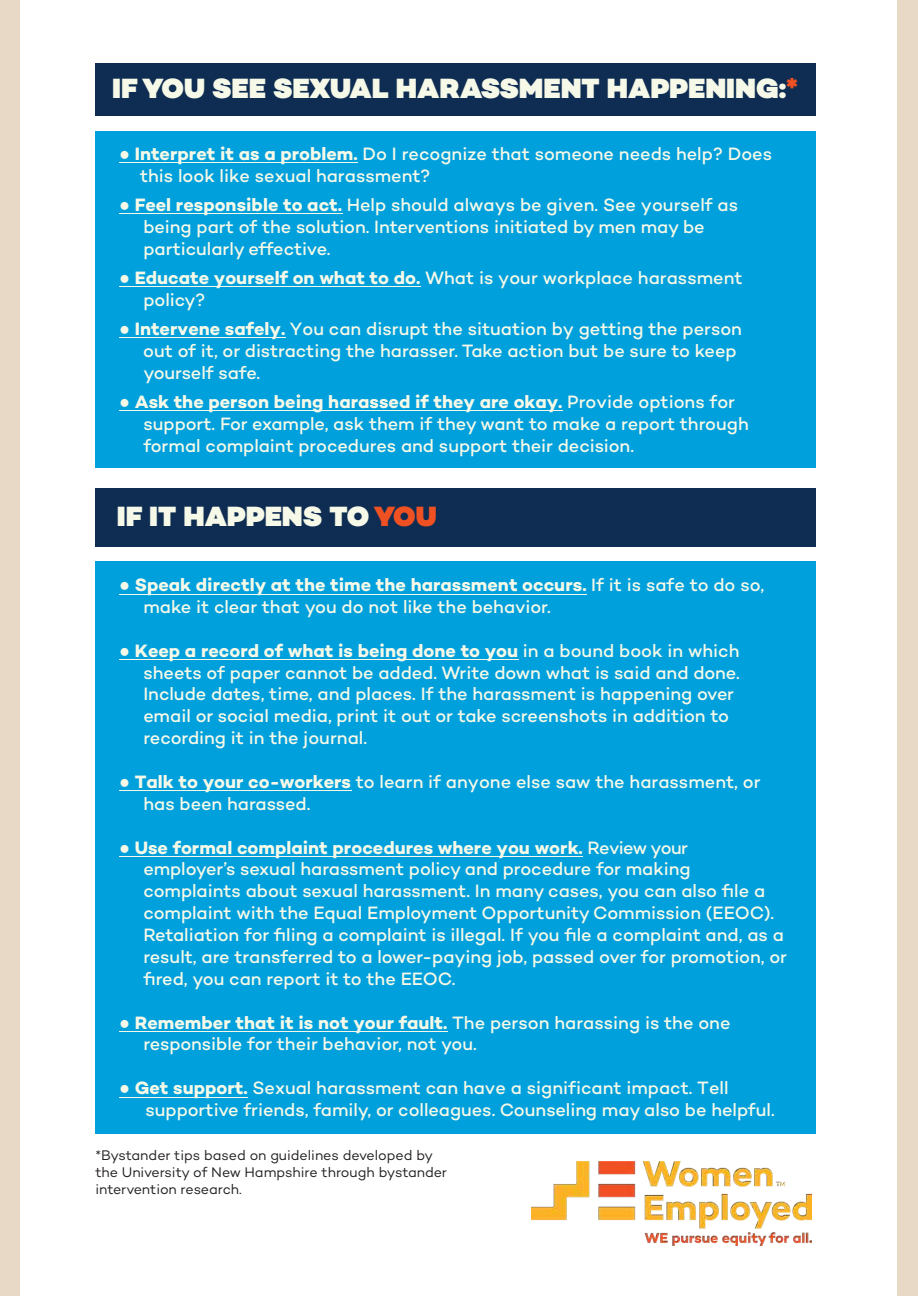
<style>
.page{position:relative;width:918px;height:1296px;background:#fff}
.page>*{position:absolute;margin:0;border:0;box-sizing:border-box;transform-origin:0 0}
.t1{font:900 28.35px "Campton";color:#f6f9e8}
.t2{font:500 18.15px/21.9px "Campton";color:#f6f9e8}
.t3{font:14.1px/17px "Campton";letter-spacing:-.005em;color:#231f20}
.s1{color:#f05123}
.s2{font-family:"Franklin Gothic";font-weight:400}
.s3{font-weight:700}
</style>
<div class="page">
<div style="left:95px;top:63px;width:721px;height:53px;background:#0f2d52"></div>
<div style="left:95px;top:488px;width:721px;height:59px;background:#0f2d52"></div>
<div style="left:95px;top:131px;width:721px;height:336px;background:#00a0dd"></div>
<div style="left:95px;top:561px;width:721px;height:573px;background:#00a0dd"></div>
<hr style="left:119px;top:162px;width:239px;height:1px;background:#f6f9e8">
<hr style="left:119px;top:213px;width:223px;height:1px;background:#f6f9e8">
<hr style="left:119px;top:286px;width:301px;height:1px;background:#f6f9e8">
<hr style="left:119px;top:337px;width:166px;height:1px;background:#f6f9e8">
<hr style="left:119px;top:410px;width:444px;height:1px;background:#f6f9e8">
<hr style="left:119px;top:594px;width:468px;height:1px;background:#f6f9e8">
<hr style="left:119px;top:659px;width:399px;height:1px;background:#f6f9e8">
<hr style="left:119px;top:790px;width:232px;height:1px;background:#f6f9e8">
<hr style="left:119px;top:856px;width:464px;height:1px;background:#f6f9e8">
<hr style="left:119px;top:1031px;width:328px;height:1px;background:#f6f9e8">
<hr style="left:119px;top:1097px;width:129px;height:1px;background:#f6f9e8">
<img style="left:531px;top:1162px;width:280px;height:84px">
<div style="left:0;top:0;width:20px;height:1296px;background:#e8d9c7"></div>
<div style="left:897px;top:0;width:21px;height:1296px;background:#e8d9c7"></div>
<h1 class="t1" style="left:112px;top:71px;width:687px">IF YOU SEE SEXUAL HARASSMENT HAPPENING:<span class="s1">*</span></h1>
<p class="t2" style="left:140px;top:143px;width:634px;line-height:21.3px;text-indent:-21px"><span class="s2">●</span> <span class="s3">Interpret it as a problem.</span> Do I recognize that someone needs help? Does this look like sexual harassment?</p>
<p class="t2" style="left:143px;top:193px;width:596px;text-indent:-24px"><span class="s2">●</span> <span class="s3">Feel responsible to act.</span> Help should always be given. See yourself as being part of the solution. Interventions initiated by men may be particularly effective.</p>
<p class="t2" style="left:143px;top:266px;width:601px;text-indent:-24px"><span class="s2">●</span> <span class="s3">Educate yourself on what to do.</span> What is your workplace harassment policy?</p>
<p class="t2" style="left:143px;top:317px;width:600px;text-indent:-24px"><span class="s2">●</span> <span class="s3">Intervene safely.</span> You can disrupt the situation by getting the person out of it, or distracting the harasser. Take action but be sure to keep yourself safe.</p>
<p class="t2" style="left:143px;top:390px;width:607px;text-indent:-24px"><span class="s2">●</span> <span class="s3">Ask the person being harassed if they are okay.</span> Provide options for support. For example, ask them if they want to make a report through formal complaint procedures and support their decision.</p>
<h1 class="t1" style="left:117px;top:499px;width:321px">IF IT HAPPENS TO <span class="s1">YOU</span></h1>
<p class="t2" style="left:143px;top:574px;width:623px;text-indent:-24px"><span class="s2">●</span> <span class="s3">Speak directly at the time the harassment occurs.</span> If it is safe to do so, make it clear that you do not like the behavior.</p>
<p class="t2" style="left:143px;top:639px;width:598px;text-indent:-24px"><span class="s2">●</span> <span class="s3">Keep a record of what is being done to you</span> in a bound book in which sheets of paper cannot be added. Write down what is said and done.<br>Include dates, time, and places. If the harassment is happening over email or social media, print it out or take screenshots in addition to recording it in the journal.</p>
<p class="t2" style="left:143px;top:770px;width:619px;text-indent:-24px"><span class="s2">●</span> <span class="s3">Talk to your co-workers</span> to learn if anyone else saw the harassment, or has been harassed.</p>
<p class="t2" style="left:143px;top:836px;width:645px;text-indent:-24px"><span class="s2">●</span> <span class="s3">Use formal complaint procedures where you work.</span> Review your<br>employer’s sexual harassment policy and procedure for making complaints about sexual harassment. In many cases, you can also file a complaint with the Equal Employment Opportunity Commission (EEOC).<br>Retaliation for filing a complaint is illegal. If you file a complaint and, as a result, are transferred to a lower-paying job, passed over for promotion, or fired, you can report it to the EEOC.</p>
<p class="t2" style="left:143px;top:1011px;width:589px;text-indent:-24px"><span class="s2">●</span> <span class="s3">Remember that it is not your fault.</span> The person harassing is the one responsible for their behavior, not you.</p>
<p class="t2" style="left:145px;top:1077px;width:631px;line-height:21.3px;text-indent:-26px"><span class="s2">●</span> <span class="s3">Get support.</span> Sexual harassment can have a significant impact. Tell supportive friends, family, or colleagues. Counseling may also be helpful.</p>
<p class="t3" style="left:95px;top:1147px;width:353px">*Bystander tips based on guidelines developed by the University of New Hampshire through bystander intervention research.</p>
</div>
